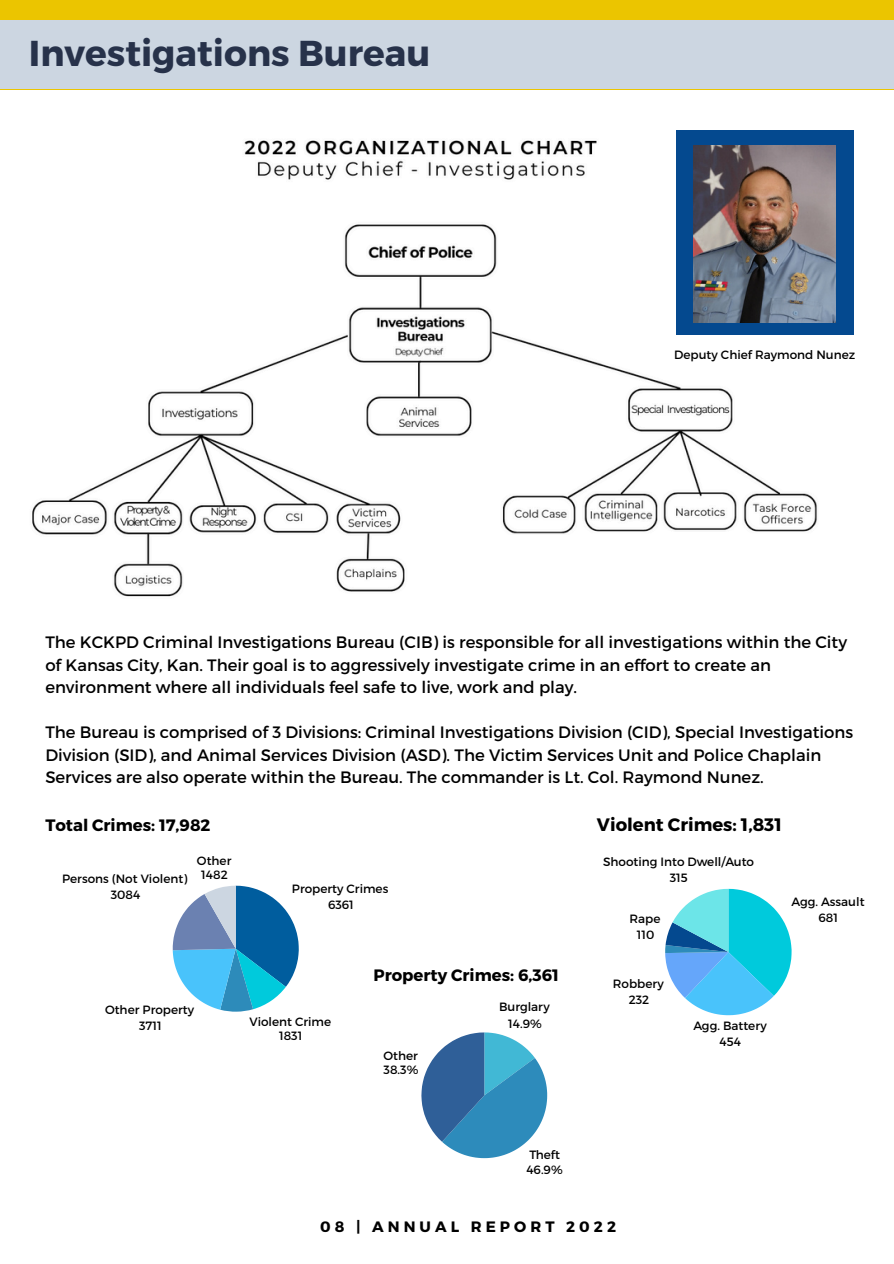
<style>
.page{position:relative;width:894px;height:1264px;background:#fff}
.page>*{position:absolute;margin:0;border:0;box-sizing:border-box;transform-origin:0 0}
.t1{font:700 36px "Montserrat";color:#27324a}
.t2{font:700 18px "Montserrat";color:#000}
.t3{font:16.5px/22.5px "Montserrat";color:#000}
.t4{font:700 16.5px "Montserrat";color:#000}
.t5{font:700 15px "Montserrat";letter-spacing:.27em;color:#000}
.t6{font:12px/16.2px "Montserrat";color:#000;text-align:center}
</style>
<div class="page">
<img style="left:32px;top:140px;width:785px;height:457px">
<div style="left:0;top:0;width:893px;height:89px;background:#ebc500"></div>
<div style="left:0;top:21px;width:893px;height:68px;background:#ccd6e1"></div>
<div style="left:676px;top:130px;width:177px;height:205px;background:#04498f"></div>
<img style="left:693px;top:145px;width:142px;height:178px">
<svg style="left:173px;top:885px;width:126px;height:126px"></svg>
<svg style="left:421px;top:1032px;width:126px;height:126px"></svg>
<svg style="left:665px;top:888px;width:126px;height:127px"></svg>
<p class="t1" style="left:29px;top:29px;width:403px">Investigations Bureau</p>
<p class="t6" style="left:674px;top:346px;width:182px">Deputy Chief Raymond Nunez</p>
<h3 class="t3" style="left:45px;top:630px;width:803px">The KCKPD Criminal Investigations Bureau (CIB) is responsible for all investigations within the City of Kansas City, Kan. Their goal is to aggressively investigate crime in an effort to create an environment where all individuals feel safe to live, work and play.</h3>
<h2 class="t3" style="left:45px;top:720px;width:809px">The Bureau is comprised of 3 Divisions: Criminal Investigations Division (CID), Special Investigations<br>Division (SID), and Animal Services Division (ASD). The Victim Services Unit and Police Chaplain<br>Services are also operate within the Bureau. The commander is Lt. Col. Raymond Nunez.</h2>
<h2 class="t4" style="left:45px;top:814px;width:167px">Total Crimes: 17,982</h2>
<h4 class="t2" style="left:596px;top:813px;width:186px">Violent Crimes: 1,831</h4>
<p class="t6" style="left:62px;top:870px;width:127px;line-height:15.3px">Persons (Not Violent)<br>3084</p>
<p class="t6" style="left:197px;top:853px;width:36px;line-height:14px">Other<br>1482</p>
<p class="t6" style="left:292px;top:880px;width:98px">Property Crimes<br>6361</p>
<p class="t6" style="left:603px;top:853px;width:152px">Shooting Into Dwell/Auto<br>315</p>
<p class="t6" style="left:629px;top:909px;width:32px">Rape<br>110</p>
<p class="t6" style="left:791px;top:893px;width:75px">Agg. Assault<br>681</p>
<p class="t6" style="left:105px;top:1000px;width:91px">Other Property<br>3711</p>
<p class="t6" style="left:249px;top:1013px;width:83px;line-height:14px">Violent Crime<br>1831</p>
<h2 class="t4" style="left:373px;top:964px;width:187px">Property Crimes: 6,361</h2>
<p class="t6" style="left:499px;top:998px;width:52px">Burglary<br>14.9%</p>
<p class="t6" style="left:612px;top:974px;width:52px">Robbery<br>232</p>
<p class="t6" style="left:693px;top:1017px;width:75px">Agg. Battery<br>454</p>
<p class="t6" style="left:383px;top:1048px;width:36px;line-height:14.2px;text-align:left">Other<br>38.3%</p>
<p class="t6" style="left:526px;top:1147px;width:38px;line-height:14.2px;text-align:left">Theft<br>46.9%</p>
<p class="t5" style="left:320px;top:1217px;width:297px">08 | ANNUAL REPORT 2022</p>
</div>
